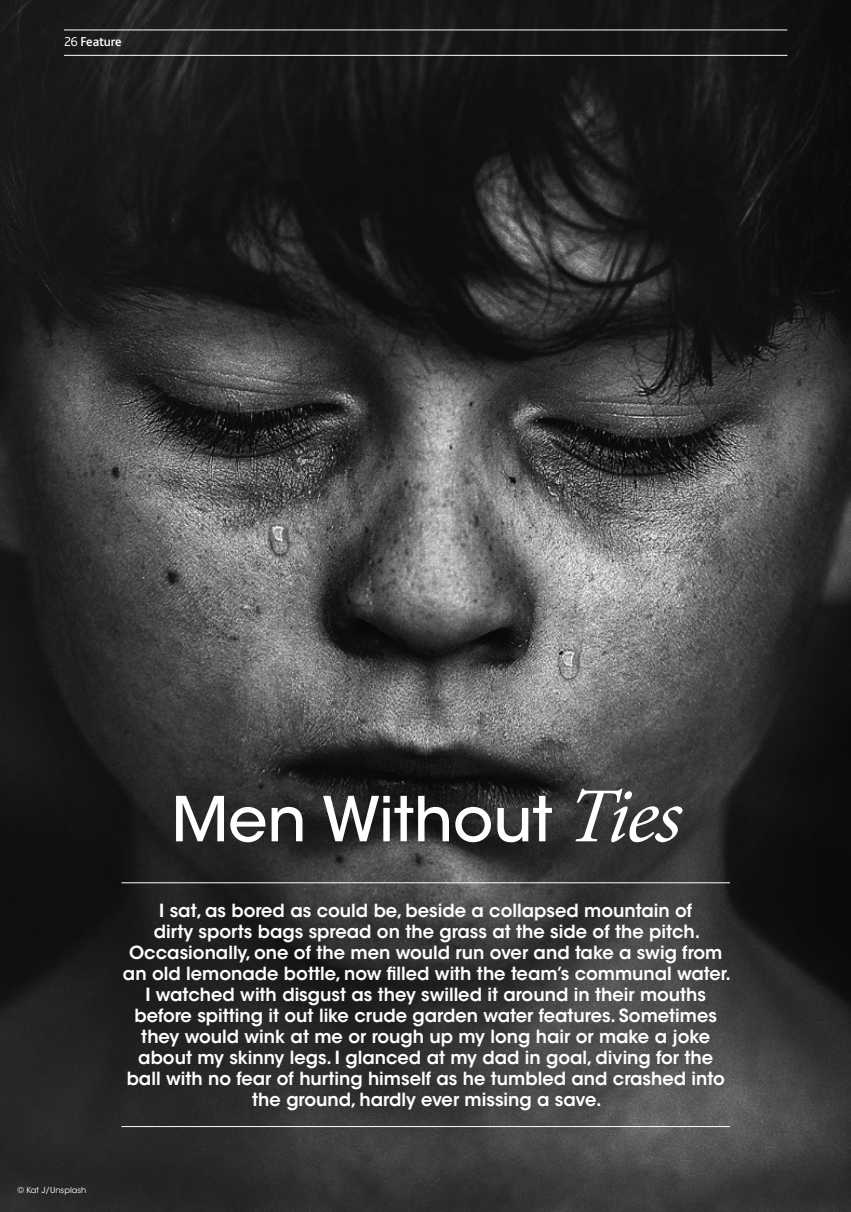
<style>
.page{position:relative;width:851px;height:1212px;background:#fff}
.page>*{position:absolute;margin:0;border:0;box-sizing:border-box;transform-origin:0 0}
.t1{font:500 61.5px "ITC Avant Garde Std";color:#fff}
.t2{font:600 18px/21px "ITC Avant Garde Std";color:#fff;text-align:center}
.t3{font:500 13.5px "Bliss";letter-spacing:-.01em;color:#fff}
.t4{font:8.25px "ITC Avant Garde Std";color:#fff}
.s1{font-weight:300}
.s2{font-family:"Minion Pro";font-weight:400;font-style:italic;font-size:78px}
</style>
<div class="page">
<img style="left:0;top:0;width:850px;height:1212px">
<hr style="left:121px;top:882px;width:608px;height:1px;background:#fff">
<hr style="left:121px;top:1126px;width:608px;height:1px;background:#fff">
<hr style="left:64px;top:55px;width:723px;height:1px;background:#fff">
<hr style="left:64px;top:30px;width:723px;height:1px;background:#fff">
<p class="t3" style="left:64px;top:34px;width:59px"><span class="s1">26</span> Feature</p>
<h1 class="t1" style="left:172px;top:781px;width:522px">Men Without <span class="s2">Ties</span></h1>
<p class="t4" style="left:17px;top:1184px;width:70px">© Kat J/Unsplash</p>
<p class="t2" style="left:123px;top:900px;width:609px">I sat, as bored as could be, beside a collapsed mountain of<br>dirty sports bags spread on the grass at the side of the pitch.<br>Occasionally, one of the men would run over and take a swig from an old lemonade bottle, now filled with the team’s communal water.<br>I watched with disgust as they swilled it around in their mouths before spitting it out like crude garden water features. Sometimes they would wink at me or rough up my long hair or make a joke about my skinny legs. I glanced at my dad in goal, diving for the ball with no fear of hurting himself as he tumbled and crashed into the ground, hardly ever missing a save.</p>
</div>
